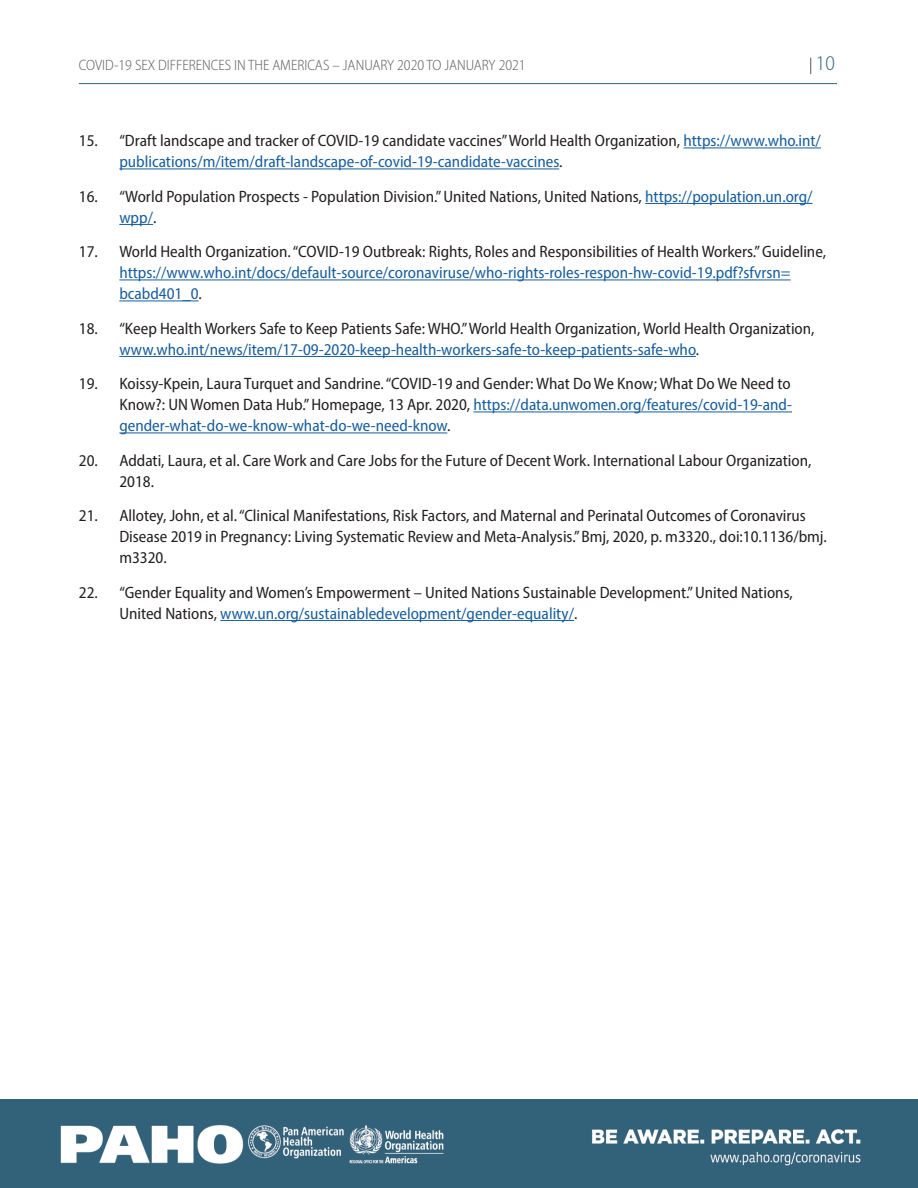
<style>
.page{position:relative;width:918px;height:1188px;background:#fff}
.page>*{position:absolute;margin:0;border:0;box-sizing:border-box;transform-origin:0 0}
.t1{font:300 semi-condensed 21px "Myriad Pro";color:#326279}
.References{font:semi-condensed 16.5px/21px "Myriad Pro";color:#231f20}
.References-2{font:semi-condensed 16.5px/21px "Myriad Pro";color:#175d9e}
.t2{font:300 semi-condensed 15px "Myriad Pro";color:#57585a}
.s1{font-size:16.5px;color:#231f20}
.s2{color:#231f20}
.s3{color:#175d9e}
</style>
<div class="page">
<img style="left:0;top:1100px;width:918px;height:88px">
<hr style="left:79px;top:83px;width:758px;height:1px;background:#326279">
<hr style="left:684px;top:148px;width:137px;height:1px;background:#175d9e">
<hr style="left:119px;top:169px;width:440px;height:1px;background:#175d9e">
<hr style="left:645px;top:203px;width:168px;height:1px;background:#175d9e">
<hr style="left:119px;top:224px;width:34px;height:1px;background:#175d9e">
<hr style="left:119px;top:280px;width:672px;height:1px;background:#175d9e">
<hr style="left:119px;top:301px;width:80px;height:1px;background:#175d9e">
<hr style="left:119px;top:356px;width:577px;height:1px;background:#175d9e">
<hr style="left:473px;top:412px;width:319px;height:1px;background:#175d9e">
<hr style="left:119px;top:433px;width:328px;height:1px;background:#175d9e">
<hr style="left:220px;top:620px;width:354px;height:1px;background:#175d9e">
<p class="t2" style="left:79px;top:56px;width:448px">COVID-19 SEX DIFFERENCES IN THE AMERICAS – JANUARY 2020 TO JANUARY 2021</p>
<p class="t1" style="left:809px;top:50px;width:27px"><span class="s1">|</span> 10</p>
<p class="References-2" style="left:119px;top:130px;width:703px;text-indent:-40px"><span class="s2">15. “Draft landscape and tracker of COVID-19 candidate vaccines” World Health Organization,</span> https://www.who.int/ publications/m/item/draft-landscape-of-covid-19-candidate-vaccines<span class="s2">.</span></p>
<p class="References" style="left:119px;top:186px;width:695px;text-indent:-40px">16. “World Population Prospects - Population Division.” United Nations, United Nations, <span class="s3">https://population.un.org/ wpp/</span>.</p>
<p class="References-2" style="left:119px;top:241px;width:708px;text-indent:-40px"><span class="s2">17. World Health Organization. “COVID-19 Outbreak: Rights, Roles and Responsibilities of Health Workers.” Guideline, </span>https://www.who.int/docs/default-source/coronaviruse/who-rights-roles-respon-hw-covid-19.pdf?sfvrsn= bcabd401_0<span class="s2">.</span></p>
<p class="References" style="left:119px;top:318px;width:697px;text-indent:-40px">18. “Keep Health Workers Safe to Keep Patients Safe: WHO.” World Health Organization, World Health Organization, <span class="s3">www.who.int/news/item/17-09-2020-keep-health-workers-safe-to-keep-patients-safe-who</span>.</p>
<p class="References" style="left:119px;top:373px;width:674px;text-align:justify;text-indent:-40px">19. Koissy-Kpein, Laura Turquet and Sandrine. “COVID-19 and Gender: What Do We Know; What Do We Need to Know?: UN Women Data Hub.” Homepage, 13 Apr. 2020, <span class="s3">https://data.unwomen.org/features/covid-19-and&shy;gender-what-do-we-know-what-do-we-need-know</span>.</p>
<p class="References" style="left:119px;top:450px;width:694px;text-indent:-40px">20. Addati, Laura, et al. Care Work and Care Jobs for the Future of Decent Work. International Labour Organization,<br>2018.</p>
<p class="References" style="left:119px;top:505px;width:709px;text-indent:-40px">21. Allotey, John, et al. “Clinical Manifestations, Risk Factors, and Maternal and Perinatal Outcomes of Coronavirus<br>Disease 2019 in Pregnancy: Living Systematic Review and Meta-Analysis.” Bmj, 2020, p. m3320., doi:10.1136/bmj. m3320.</p>
<p class="References" style="left:119px;top:582px;width:675px;text-indent:-40px">22. “Gender Equality and Women’s Empowerment – United Nations Sustainable Development.” United Nations,<br>United Nations, <span class="s3">www.un.org/sustainabledevelopment/gender-equality/</span>.</p>
</div>
